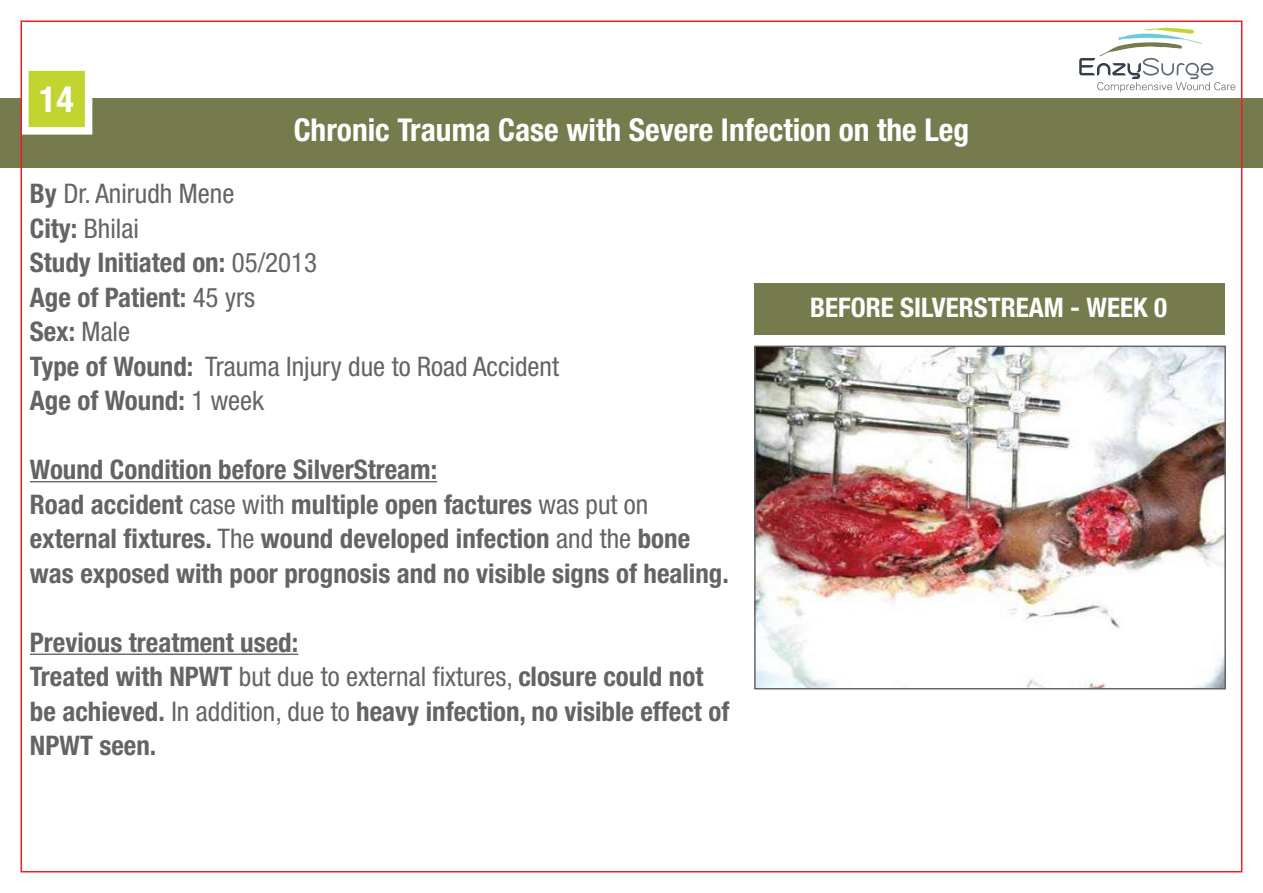
<style>
.page{position:relative;width:1263px;height:893px;background:#fff}
.page>*{position:absolute;margin:0;border:0;box-sizing:border-box;transform-origin:0 0}
.t1{font:700 condensed 36px "Helvetica Neue";color:#fff}
.t2{font:700 condensed 31.5px "Helvetica Neue";color:#fff}
.t3{font:700 condensed 27px/34.5px "Helvetica Neue";color:#636466}
.t4{font:condensed 27px/34.5px "Helvetica Neue";color:#636466}
.t5{font:700 condensed 27px "Helvetica Neue";color:#fff}
.s1{font-weight:700}
.s2{font-weight:400}
</style>
<div class="page">
<div style="left:0;top:99px;width:1263px;height:69px;background:#767b4d"></div>
<img style="left:756px;top:348px;width:468px;height:339px">
<div style="left:754px;top:346px;width:472px;height:343px;border:1px solid #626467"></div>
<div style="left:755px;top:283px;width:470px;height:51px;background:#767b4d"></div>
<hr style="left:30px;top:481px;width:407px;height:1px;background:#636466">
<hr style="left:30px;top:654px;width:268px;height:1px;background:#636466">
<svg style="left:24px;top:70px;width:68px;height:65px;background:#d1df69"></svg>
<svg style="left:1079px;top:28px;width:156px;height:64px"></svg>
<h1 class="t1" style="left:39px;top:77px;width:36px">14</h1>
<p class="t2" style="left:294px;top:111px;width:677px">Chronic Trauma Case with Severe Infection on the Leg</p>
<p class="t4" style="left:30px;top:176px;width:531px"><span class="s1">By</span> Dr. Anirudh Mene<br><span class="s1">City:</span> Bhilai<br><span class="s1">Study Initiated on:</span> 05/2013<br><span class="s1">Age of Patient:</span> 45 yrs<br><span class="s1">Sex:</span> Male<br><span class="s1">Type of Wound:</span> Trauma Injury due to Road Accident<br><span class="s1">Age of Wound:</span> 1 week</p>
<p class="t3" style="left:30px;top:452px;width:700px">Wound Condition before SilverStream:<br>Road accident <span class="s2">case with</span> multiple open factures <span class="s2">was put on </span>external fixtures. <span class="s2">The</span> wound developed infection <span class="s2">and the</span> bone was exposed with poor prognosis and no visible signs of healing.</p>
<p class="t3" style="left:30px;top:624px;width:701px">Previous treatment used:<br>Treated with NPWT <span class="s2">but due to external fixtures,</span> closure could not be achieved. <span class="s2">In addition, due to</span> heavy infection, no visible effect of NPWT seen.</p>
<p class="t5" style="left:810px;top:291px;width:358px">BEFORE SILVERSTREAM - WEEK 0</p>
</div>
